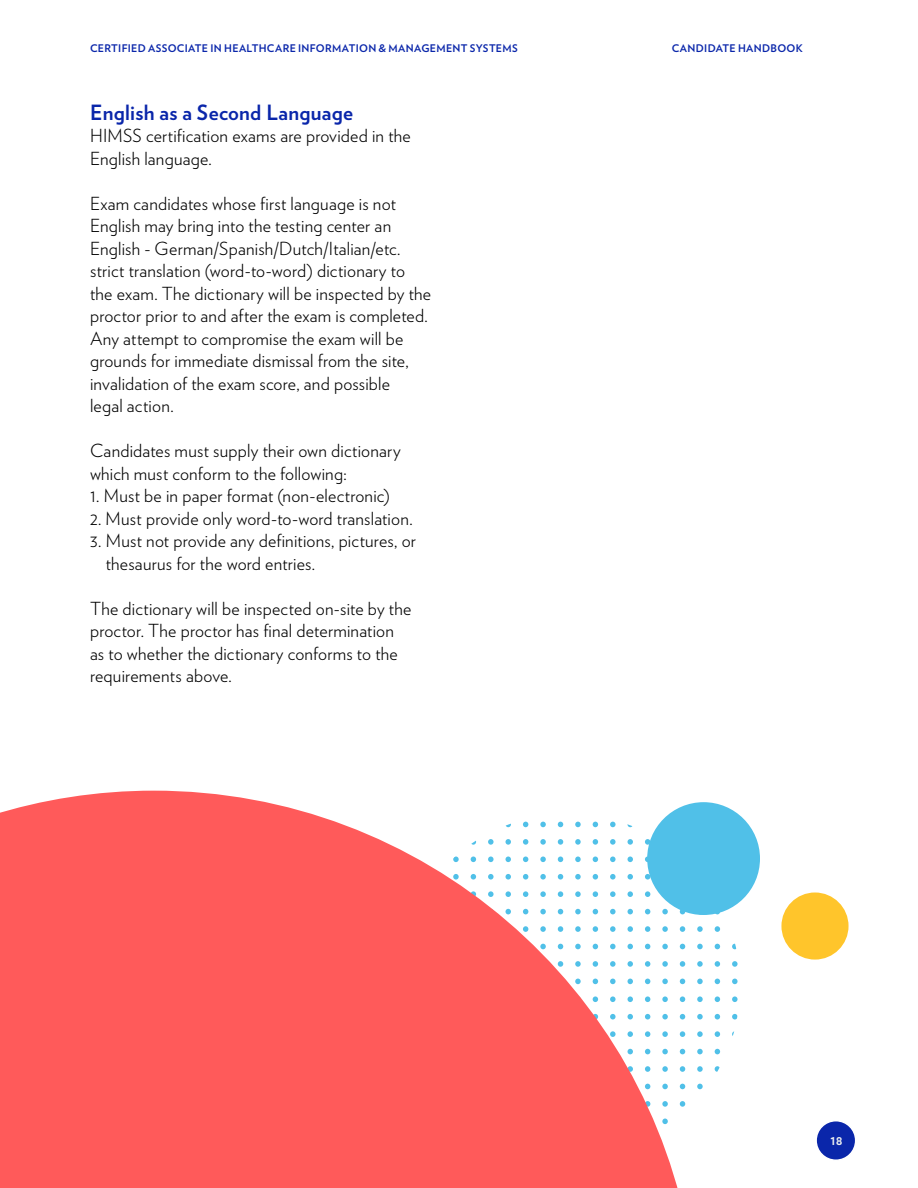
<style>
.page{position:relative;width:918px;height:1188px;background:#fff}
.page>*{position:absolute;margin:0;border:0;box-sizing:border-box;transform-origin:0 0}
.t1{font:700 21px "Verlag";letter-spacing:.015em;color:#0a26aa}
.t2{font:300 18px/22.5px "Verlag";letter-spacing:.01em;color:#000}
.t3{font:700 13.5px "Verlag";color:#eceeef}
.t4{font:700 10.5px "Verlag";letter-spacing:.03em;color:#0a26aa}
</style>
<div class="page">
<div style="left:816px;top:1121px;width:40px;height:39px;background:#0a26aa;border-radius:50%"></div>
<div style="left:815px;top:1120px;width:41px;height:41px;border:2px solid #fff;border-radius:50%"></div>
<svg style="left:697px;top:926px;width:6px;height:6px"></svg>
<svg style="left:715px;top:926px;width:5px;height:6px"></svg>
<svg style="left:697px;top:944px;width:6px;height:5px"></svg>
<svg style="left:715px;top:944px;width:5px;height:5px"></svg>
<svg style="left:732px;top:944px;width:5px;height:5px"></svg>
<svg style="left:697px;top:961px;width:6px;height:6px"></svg>
<svg style="left:715px;top:961px;width:5px;height:6px"></svg>
<svg style="left:732px;top:961px;width:6px;height:6px"></svg>
<svg style="left:697px;top:979px;width:6px;height:5px"></svg>
<svg style="left:715px;top:979px;width:5px;height:5px"></svg>
<svg style="left:732px;top:979px;width:6px;height:5px"></svg>
<svg style="left:697px;top:996px;width:6px;height:6px"></svg>
<svg style="left:715px;top:996px;width:5px;height:6px"></svg>
<svg style="left:732px;top:996px;width:6px;height:6px"></svg>
<svg style="left:697px;top:1066px;width:6px;height:6px"></svg>
<svg style="left:715px;top:1066px;width:5px;height:6px"></svg>
<svg style="left:697px;top:1084px;width:6px;height:5px"></svg>
<svg style="left:697px;top:1014px;width:6px;height:6px"></svg>
<svg style="left:715px;top:1014px;width:5px;height:6px"></svg>
<svg style="left:732px;top:1014px;width:6px;height:6px"></svg>
<svg style="left:697px;top:1031px;width:6px;height:6px"></svg>
<svg style="left:715px;top:1031px;width:5px;height:6px"></svg>
<svg style="left:697px;top:1049px;width:6px;height:5px"></svg>
<svg style="left:715px;top:1049px;width:5px;height:5px"></svg>
<svg style="left:0;top:791px;width:690px;height:397px;fill:#ff5a5a"></svg>
<div style="left:647px;top:802px;width:113px;height:113px;background:#50c0e8;border-radius:50%"></div>
<div style="left:781px;top:892px;width:68px;height:68px;background:#ffc52b;border-radius:50%"></div>
<p class="t4" style="left:90px;top:40px;width:429px">CERTIFIED ASSOCIATE IN HEALTHCARE INFORMATION &amp; MANAGEMENT SYSTEMS</p>
<p class="t4" style="left:672px;top:40px;width:133px">CANDIDATE HANDBOOK</p>
<p class="t1" style="left:90px;top:96px;width:265px">English as a Second Language</p>
<p class="t2" style="left:90px;top:124px;width:322px">HIMSS certification exams are provided in the<br>English language.</p>
<p class="t2" style="left:90px;top:191px;width:343px">Exam candidates whose first language is not English may bring into the testing center an English - German/Spanish/Dutch/Italian/etc. strict translation (word-to-word) dictionary to the exam. The dictionary will be inspected by the proctor prior to and after the exam is completed.<br>Any attempt to compromise the exam will be grounds for immediate dismissal from the site, invalidation of the exam score, and possible<br>legal action.</p>
<p class="t2" style="left:90px;top:439px;width:312px">Candidates must supply their own dictionary which must conform to the following:</p>
<p class="t2" style="left:90px;top:484px;width:301px">1. Must be in paper format (non-electronic)</p>
<p class="t2" style="left:90px;top:506px;width:324px">2. Must provide only word-to-word translation.</p>
<p class="t2" style="left:106px;top:529px;width:312px;text-indent:-16px">3. Must not provide any definitions, pictures, or thesaurus for the word entries.</p>
<p class="t2" style="left:90px;top:596px;width:323px">The dictionary will be inspected on-site by the proctor. The proctor has final determination as to whether the dictionary conforms to the requirements above.</p>
<p class="t3" style="left:830px;top:1130px;width:14px">18</p>
</div>
